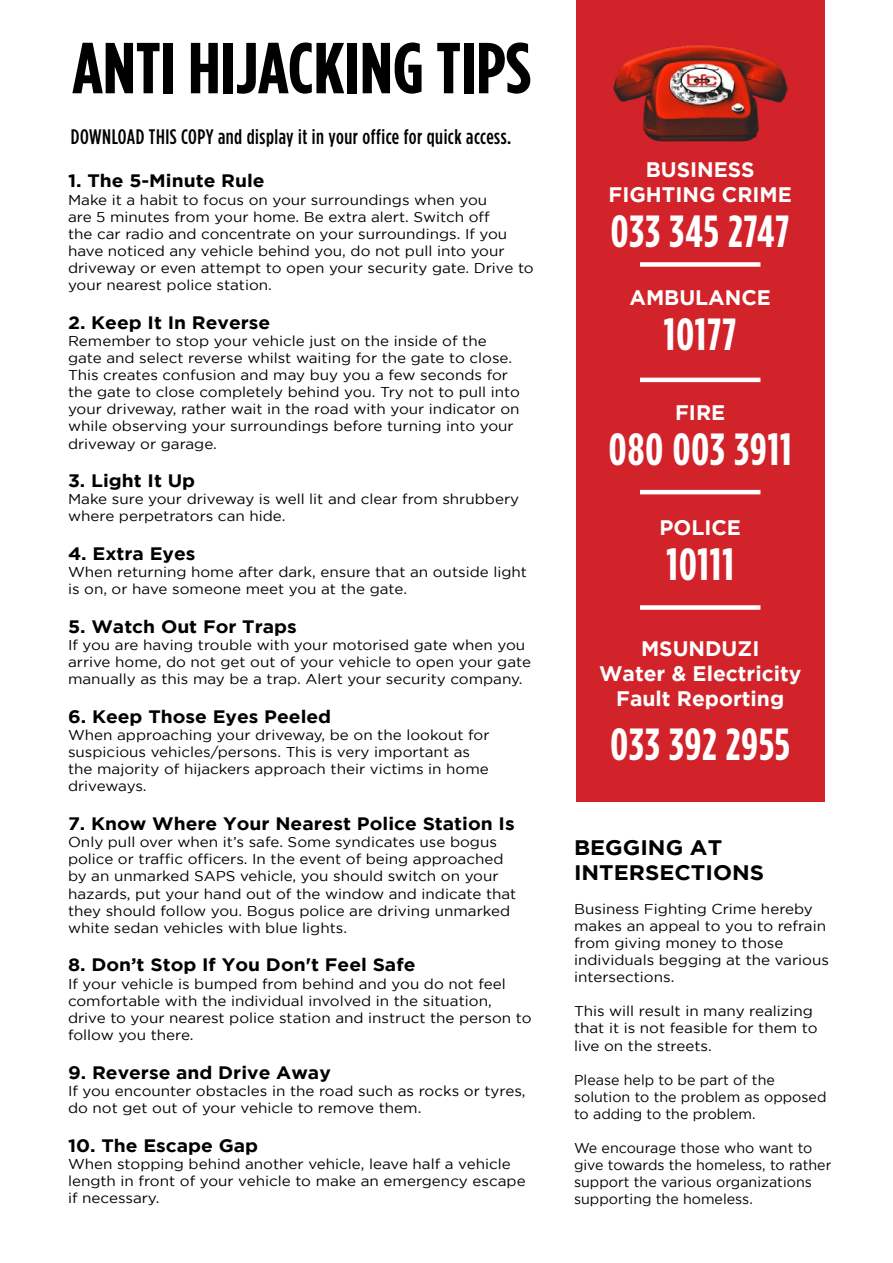
<style>
.page{position:relative;width:893px;height:1263px;background:#fff}
.page>*{position:absolute;margin:0;border:0;box-sizing:border-box;transform-origin:0 0}
.t1{font:700 72px "Gotham Condensed";color:#000;scale:1.07 1}
.t2{font:700 45px "Gotham Condensed";letter-spacing:.025em;color:#fff}
.t3{font:700 21px/25.2px "Gotham";color:#fff;text-align:center}
.t4{font:500 21px "Gotham Condensed";letter-spacing:.025em;color:#000}
.t5{font:700 21px/25.2px "Gotham";color:#000;scale:1.07 1}
.t6{font:700 18px "Gotham";color:#000;scale:1.07 1}
.t7{font:14.25px/17.1px "Gotham";color:#000;scale:1.07 1}
.t8{font:14.25px/17.1px "Gotham";color:#000}
</style>
<div class="page">
<div style="left:576px;top:0;width:249px;height:801px;background:#d2232a"></div>
<img style="left:613px;top:44px;width:175px;height:98px">
<hr style="left:640px;top:378px;width:120px;height:4px;background:#fff">
<hr style="left:640px;top:490px;width:120px;height:4px;background:#fff">
<div style="left:640px;top:605px;width:120px;height:5px;background:#fff"></div>
<div style="left:640px;top:262px;width:120px;height:5px;background:#fff"></div>
<h1 class="t1" style="left:72px;top:28px;width:430px">ANTI HIJACKING TIPS</h1>
<h3 class="t4" style="left:71px;top:125px;width:442px">DOWNLOAD THIS COPY and display it in your office for quick access.</h3>
<p class="t6" style="left:68px;top:171px;width:185px">1. The 5-Minute Rule</p>
<p class="t7" style="left:68px;top:191px;width:437px">Make it a habit to focus on your surroundings when you<br>are 5 minutes from your home. Be extra alert. Switch off<br>the car radio and concentrate on your surroundings. If you have noticed any vehicle behind you, do not pull into your driveway or even attempt to open your security gate. Drive to your nearest police station.</p>
<p class="t6" style="left:68px;top:312px;width:191px">2. Keep It In Reverse</p>
<p class="t7" style="left:68px;top:332px;width:424px">Remember to stop your vehicle just on the inside of the gate and select reverse whilst waiting for the gate to close.<br>This creates confusion and may buy you a few seconds for the gate to close completely behind you. Try not to pull into your driveway, rather wait in the road with your indicator on while observing your surroundings before turning into your driveway or garage.</p>
<p class="t6" style="left:68px;top:470px;width:120px">3. Light It Up</p>
<p class="t7" style="left:68px;top:490px;width:423px">Make sure your driveway is well lit and clear from shrubbery where perpetrators can hide.</p>
<p class="t6" style="left:68px;top:543px;width:121px">4. Extra Eyes</p>
<p class="t7" style="left:68px;top:563px;width:430px">When returning home after dark, ensure that an outside light is on, or have someone meet you at the gate.</p>
<p class="t6" style="left:68px;top:616px;width:215px">5. Watch Out For Traps</p>
<p class="t7" style="left:68px;top:636px;width:434px">If you are having trouble with your motorised gate when you arrive home, do not get out of your vehicle to open your gate manually as this may be a trap. Alert your security company.</p>
<p class="t6" style="left:68px;top:706px;width:247px">6. Keep Those Eyes Peeled</p>
<p class="t7" style="left:68px;top:726px;width:395px">When approaching your driveway, be on the lookout for suspicious vehicles/persons. This is very important as the majority of hijackers approach their victims in home driveways.</p>
<p class="t6" style="left:68px;top:813px;width:419px">7. Know Where Your Nearest Police Station Is</p>
<p class="t7" style="left:68px;top:833px;width:420px">Only pull over when it’s safe. Some syndicates use bogus police or traffic officers. In the event of being approached by an unmarked SAPS vehicle, you should switch on your hazards, put your hand out of the window and indicate that they should follow you. Bogus police are driving unmarked white sedan vehicles with blue lights.</p>
<p class="t6" style="left:68px;top:955px;width:326px">8. Don’t Stop If You Don't Feel Safe</p>
<p class="t7" style="left:68px;top:975px;width:435px">If your vehicle is bumped from behind and you do not feel comfortable with the individual involved in the situation, drive to your nearest police station and instruct the person to follow you there.</p>
<p class="t6" style="left:68px;top:1062px;width:247px">9. Reverse and Drive Away</p>
<p class="t7" style="left:68px;top:1082px;width:429px">If you encounter obstacles in the road such as rocks or tyres, do not get out of your vehicle to remove them.</p>
<p class="t6" style="left:68px;top:1135px;width:179px">10. The Escape Gap</p>
<p class="t7" style="left:68px;top:1155px;width:429px">When stopping behind another vehicle, leave half a vehicle length in front of your vehicle to make an emergency escape if necessary.</p>
<h3 class="t3" style="left:609px;top:156px;width:185px">BUSINESS<br>FIGHTING CRIME</h3>
<h2 class="t2" style="left:611px;top:206px;width:180px">033 345 2747</h2>
<h3 class="t3" style="left:629px;top:284px;width:143px">AMBULANCE</h3>
<h2 class="t2" style="left:664px;top:308px;width:74px">10177</h2>
<h3 class="t3" style="left:675px;top:399px;width:52px">FIRE</h3>
<h2 class="t2" style="left:609px;top:424px;width:184px">080 003 3911</h2>
<h3 class="t3" style="left:659px;top:514px;width:83px">POLICE</h3>
<h2 class="t2" style="left:666px;top:539px;width:69px">10111</h2>
<h3 class="t3" style="left:599px;top:635px;width:204px">MSUNDUZI<br>Water &amp; Electricity<br>Fault Reporting</h3>
<h2 class="t2" style="left:610px;top:719px;width:181px">033 392 2955</h2>
<h3 class="t5" style="left:574px;top:835px;width:179px">BEGGING AT<br>INTERSECTIONS</h3>
<p class="t7" style="left:574px;top:900px;width:240px">Business Fighting Crime hereby makes an appeal to you to refrain from giving money to those individuals begging at the various intersections.</p>
<p class="t7" style="left:574px;top:1002px;width:229px">This will result in many realizing that it is not feasible for them to live on the streets.</p>
<p class="t8" style="left:574px;top:1071px;width:254px">Please help to be part of the solution to the problem as opposed to adding to the problem.</p>
<p class="t8" style="left:574px;top:1139px;width:259px">We encourage those who want to give towards the homeless, to rather support the various organizations supporting the homeless.</p>
</div>
